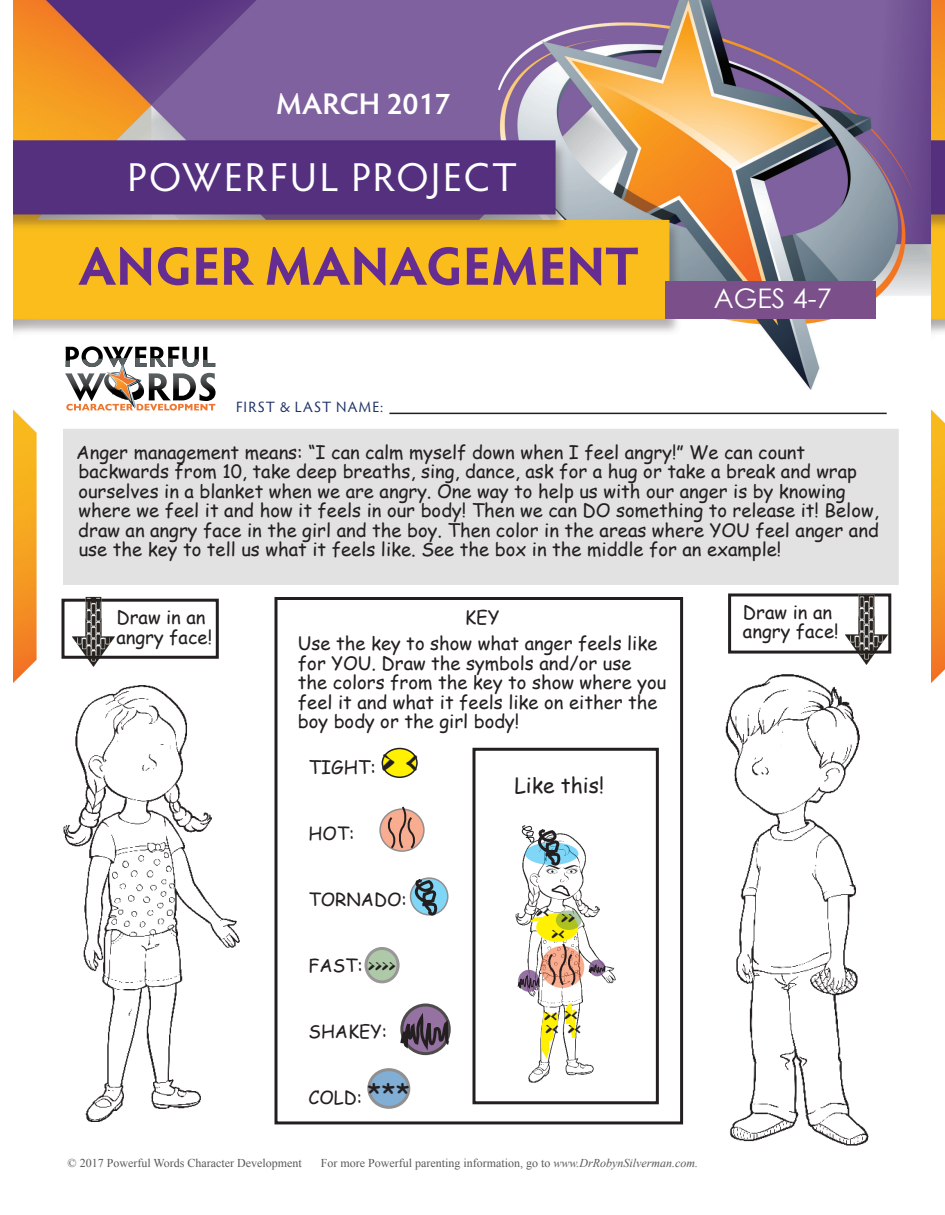
<style>
.page{position:relative;width:945px;height:1215px;background:#fff}
.page>*{position:absolute;margin:0;border:0;box-sizing:border-box;transform-origin:0 0}
.t1{font:700 54px "Hypatia Sans Pro";color:#652d91}
.t2{font:40.5px "Hypatia Sans Pro";letter-spacing:.055em;color:#fff}
.t3{font:600 30px "Hypatia Sans Pro";color:#fff}
.t4{font:27px "Century Gothic";color:#fff}
.BoxedTopText{font:21px "Comic Sans MS";color:#231f20}
.BoxedTopText-2{font:18.45px/19.5px "Comic Sans MS";color:#231f20}
.BoxedTopText-3{font:18px "Comic Sans MS";color:#231f20}
.PageTitle{font:15px "Hypatia Sans Pro";letter-spacing:.08em;color:#1e3266}
.t5{font:12px "Times New Roman";color:#57585a}
.s1{font-size:36px}
.s2{font-size:27px}
.s3{font-style:italic}
</style>
<div class="page">
<img style="left:14px;top:0;width:918px;height:1125px">
<img style="left:932px;top:0;width:13px;height:683px">
<div style="left:665px;top:281px;width:211px;height:37px;background:#7b4f8a"></div>
<svg style="left:369px;top:1070px;width:40px;height:37px"></svg>
<div style="left:367px;top:1068px;width:43px;height:41px;border:3px solid #231f20;border-radius:50%"></div>
<svg style="left:366px;top:948px;width:32px;height:34px"></svg>
<div style="left:364px;top:947px;width:36px;height:36px;border:3px solid #231f20;border-radius:50%"></div>
<svg style="left:411px;top:878px;width:37px;height:37px"></svg>
<div style="left:410px;top:877px;width:39px;height:39px;border:2px solid #231f20;border-radius:50%"></div>
<div style="left:382px;top:749px;width:35px;height:28px;background:#fff101;border-radius:50%"></div>
<div style="left:382px;top:748px;width:36px;height:30px;border:2px solid #231f20;border-radius:50%"></div>
<svg style="left:380px;top:809px;width:44px;height:42px"></svg>
<div style="left:379px;top:808px;width:46px;height:44px;border:2px solid #231f20;border-radius:50%"></div>
<svg style="left:65px;top:346px;width:151px;height:65px"></svg>
<hr style="left:389px;top:413px;width:498px;height:1px;background:#231f20">
<div style="left:64px;top:430px;width:834px;height:154px;background:#e2e2e2"></div>
<div style="left:63px;top:429px;width:836px;height:156px;border:2px solid #e2e2e2"></div>
<img style="left:51px;top:665px;width:192px;height:460px">
<img style="left:712px;top:653px;width:205px;height:493px">
<div style="left:62px;top:599px;width:157px;height:60px;border:3px solid #231f20"></div>
<img style="left:71px;top:597px;width:43px;height:70px">
<div style="left:274px;top:597px;width:409px;height:527px;border:3px solid #231f20"></div>
<svg style="left:410px;top:876px;width:31px;height:40px"></svg>
<svg style="left:399px;top:1001px;width:53px;height:54px"></svg>
<div style="left:728px;top:593px;width:163px;height:61px;border:3px solid #231f20"></div>
<img style="left:845px;top:594px;width:43px;height:71px">
<svg style="left:388px;top:804px;width:30px;height:47px"></svg>
<div style="left:472px;top:748px;width:187px;height:356px;border:3px solid #231f20"></div>
<img style="left:509px;top:823px;width:109px;height:271px">
<img style="left:545px;top:862px;width:35px;height:27px">
<svg style="left:551px;top:883px;width:21px;height:13px"></svg>
<div style="left:536px;top:913px;width:42px;height:29px;background:#fff101;border-radius:50%"></div>
<svg style="left:540px;top:946px;width:44px;height:42px"></svg>
<svg style="left:525px;top:842px;width:53px;height:23px"></svg>
<svg style="left:556px;top:910px;width:26px;height:20px"></svg>
<svg style="left:589px;top:960px;width:16px;height:16px"></svg>
<svg style="left:588px;top:961px;width:18px;height:14px"></svg>
<svg style="left:517px;top:941px;width:61px;height:122px"></svg>
<svg style="left:520px;top:825px;width:44px;height:41px"></svg>
<svg style="left:510px;top:916px;width:34px;height:12px"></svg>
<h3 class="t3" style="left:276px;top:83px;width:176px">MARCH 2017</h3>
<h2 class="t2" style="left:127px;top:150px;width:391px">POWERFUL PROJECT</h2>
<h1 class="t1" style="left:78px;top:228px;width:562px">ANGER MANAGEMENT</h1>
<p class="PageTitle" style="left:236px;top:396px;width:149px">FIRST &amp; LAST NAME:</p>
<p class="t4" style="left:714px;top:282px;width:119px">AGES 4-7</p>
<p class="BoxedTopText-2" style="left:76px;top:442px;width:804px">Anger management means: “I can calm myself down when I feel angry!” We can count backwards from 10, take deep breaths, sing, dance, ask for a hug or take a break and wrap ourselves in a blanket when we are angry. One way to help us with our anger is by knowing where we feel it and how it feels in our body! Then we can DO something to release it! Below, draw an angry face in the girl and the boy. Then color in the areas where YOU feel anger and use the key to tell us what it feels like. See the box in the middle for an example!</p>
<p class="BoxedTopText-2" style="left:116px;top:607px;width:97px">Draw in an angry face!</p>
<p class="BoxedTopText-2" style="left:465px;top:607px;width:36px">KEY</p>
<p class="BoxedTopText-2" style="left:298px;top:633px;width:370px">Use the key to show what anger feels like for YOU. Draw the symbols and/or use<br>the colors from the key to show where you feel it and what it feels like on either the boy body or the girl body!</p>
<p class="BoxedTopText-2" style="left:309px;top:757px;width:113px">TIGHT: <span class="s1">&gt; &lt;</span></p>
<p class="BoxedTopText-3" style="left:309px;top:820px;width:47px">HOT:</p>
<p class="BoxedTopText-3" style="left:309px;top:886px;width:100px">TORNADO:</p>
<p class="BoxedTopText-3" style="left:309px;top:952px;width:88px">FAST: &gt;&gt;&gt;&gt;</p>
<p class="BoxedTopText-3" style="left:309px;top:1018px;width:80px">SHAKEY:</p>
<p class="BoxedTopText-3" style="left:309px;top:1084px;width:103px">COLD: <span class="s2">***</span></p>
<p class="BoxedTopText" style="left:514px;top:770px;width:91px">Like this!</p>
<p class="BoxedTopText-2" style="left:536px;top:901px;width:16px">&gt;&lt;</p>
<p class="BoxedTopText-2" style="left:561px;top:907px;width:16px">&gt;&gt;</p>
<p class="BoxedTopText-2" style="left:552px;top:923px;width:16px">&gt;&lt;</p>
<p class="BoxedTopText-2" style="left:544px;top:1005px;width:36px">&gt;&lt; &gt;&lt;</p>
<p class="BoxedTopText-2" style="left:545px;top:1018px;width:16px">&gt;&lt;</p>
<p class="BoxedTopText-2" style="left:568px;top:1018px;width:16px">&gt;&lt;</p>
<p class="t5" style="left:68px;top:1155px;width:236px">© 2017 Powerful Words Character Development</p>
<p class="t5" style="left:321px;top:1155px;width:379px">For more Powerful parenting information, go to <span class="s3">www.DrRobynSilverman.com.</span></p>
<p class="BoxedTopText-2" style="left:743px;top:601px;width:97px">Draw in an angry face!</p>
</div>
